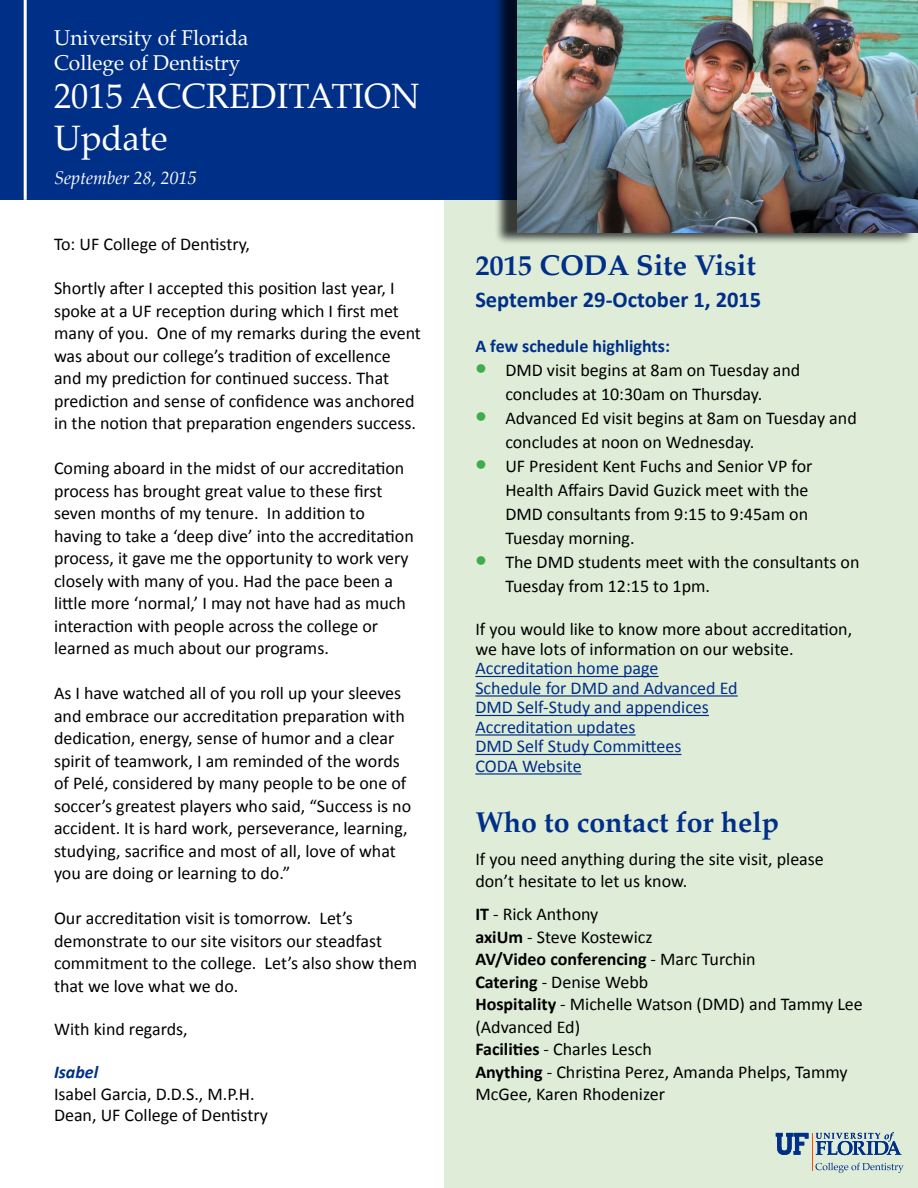
<style>
.page{position:relative;width:918px;height:1188px;background:#fff}
.page>*{position:absolute;margin:0;border:0;box-sizing:border-box;transform-origin:0 0}
.t1{font:34.5px/41.4px "Palatino";color:#fff}
.t2{font:700 28.5px "Palatino";color:#002f87}
.t3{font:700 22.5px "Calibri";color:#002f87}
.t4{font:21px/25.2px "Palatino";color:#fff}
.t5{font:18px/22.5px "Calibri";color:#000}
.t6{font:18px/19.5px "Calibri";color:#002f87}
.t7{font:700 18px "Calibri";color:#002f87}
.t8{font:italic 18px "Palatino";color:#fff}
.t9{font:italic 700 18px "Calibri";color:#002f87}
.s1{color:#41ad49}
.s2{font-weight:700}
</style>
<div class="page">
<div style="left:445px;top:200px;width:473px;height:988px;background:#deecd8"></div>
<div style="left:0;top:0;width:918px;height:200px;background:#002f87"></div>
<hr style="left:812px;top:1133px;width:1px;height:37px;background:#ff4612">
<svg style="left:776px;top:1132px;width:125px;height:23px"></svg>
<svg style="left:815px;top:1163px;width:89px;height:10px"></svg>
<hr style="left:24px;top:0;width:3px;height:200px;background:#fff">
<hr style="left:475px;top:676px;width:184px;height:1px;background:#002f87">
<hr style="left:475px;top:695px;width:263px;height:2px;background:#002f87">
<hr style="left:475px;top:715px;width:234px;height:1px;background:#002f87">
<hr style="left:475px;top:734px;width:161px;height:2px;background:#002f87">
<hr style="left:475px;top:754px;width:206px;height:1px;background:#002f87">
<hr style="left:475px;top:773px;width:107px;height:2px;background:#002f87">
<div style="left:494px;top:0;width:422px;height:245px;background:#000;opacity:.75"></div>
<img style="left:518px;top:0;width:400px;height:232px">
<p class="t4" style="left:54px;top:25px;width:196px">University of Florida<br>College of Dentistry</p>
<h1 class="t1" style="left:54px;top:76px;width:367px">2015 ACCREDITATION<br>Update</h1>
<p class="t8" style="left:54px;top:163px;width:144px">September 28, 2015</p>
<p class="t5" style="left:54px;top:233px;width:198px">To: UF College of Dentistry,</p>
<p class="t5" style="left:54px;top:277px;width:369px">Shortly after I accepted this position last year, I spoke at a UF reception during which I first met many of you. One of my remarks during the event was about our college’s tradition of excellence and my prediction for continued success. That prediction and sense of confidence was anchored in the notion that preparation engenders success.</p>
<p class="t5" style="left:54px;top:457px;width:361px">Coming aboard in the midst of our accreditation process has brought great value to these first seven months of my tenure. In addition to having to take a ‘deep dive’ into the accreditation process, it gave me the opportunity to work very closely with many of you. Had the pace been a little more ‘normal,’ I may not have had as much interaction with people across the college or learned as much about our programs.</p>
<p class="t5" style="left:54px;top:682px;width:359px">As I have watched all of you roll up your sleeves and embrace our accreditation preparation with dedication, energy, sense of humor and a clear spirit of teamwork, I am reminded of the words of Pelé, considered by many people to be one of soccer’s greatest players who said, “Success is no accident. It is hard work, perseverance, learning, studying, sacrifice and most of all, love of what you are doing or learning to do.”</p>
<p class="t5" style="left:54px;top:907px;width:365px">Our accreditation visit is tomorrow. Let’s demonstrate to our site visitors our steadfast commitment to the college. Let’s also show them that we love what we do.</p>
<p class="t5" style="left:54px;top:1018px;width:135px">With kind regards,</p>
<p class="t9" style="left:54px;top:1061px;width:46px">Isabel</p>
<p class="t5" style="left:54px;top:1083px;width:216px;line-height:21.6px">Isabel Garcia, D.D.S., M.P.H.<br>Dean, UF College of Dentistry</p>
<h2 class="t2" style="left:475px;top:241px;width:282px">2015 CODA Site Visit</h2>
<p class="t3" style="left:475px;top:285px;width:288px">September 29-October 1, 2015</p>
<p class="t7" style="left:475px;top:334px;width:196px">A few schedule highlights:</p>
<p class="t5" style="left:475px;top:358px;width:327px;line-height:24px;text-align:center"><span class="s1">●</span> DMD visit begins at 8am on Tuesday and concludes at 10:30am on Thursday.</p>
<p class="t5" style="left:505px;top:406px;width:353px;line-height:24px;text-indent:-30px"><span class="s1">●</span> Advanced Ed visit begins at 8am on Tuesday and concludes at noon on Wednesday.</p>
<p class="t5" style="left:505px;top:454px;width:309px;line-height:24px;text-indent:-30px"><span class="s1">●</span> UF President Kent Fuchs and Senior VP for Health Affairs David Guzick meet with the DMD consultants from 9:15 to 9:45am on Tuesday morning.</p>
<p class="t5" style="left:505px;top:550px;width:356px;line-height:24px;text-indent:-30px"><span class="s1">●</span> The DMD students meet with the consultants on<br>Tuesday from 12:15 to 1pm.</p>
<p class="t5" style="left:475px;top:620px;width:378px;line-height:19.5px">If you would like to know more about accreditation, we have lots of information on our website.</p>
<p class="t6" style="left:475px;top:659px;width:264px">Accreditation home page<br>Schedule for DMD and Advanced Ed<br>DMD Self-Study and appendices<br>Accreditation updates<br>DMD Self Study Committees<br>CODA Website</p>
<h2 class="t2" style="left:475px;top:798px;width:305px">Who to contact for help</h2>
<p class="t5" style="left:475px;top:847px;width:350px">If you need anything during the site visit, please don’t hesitate to let us know.</p>
<p class="t5" style="left:475px;top:903px;width:389px"><span class="s2">IT</span> - Rick Anthony<br><span class="s2">axiUm</span> - Steve Kostewicz<br><span class="s2">AV/Video conferencing</span> - Marc Turchin<br><span class="s2">Catering</span> - Denise Webb<br><span class="s2">Hospitality</span> - Michelle Watson (DMD) and Tammy Lee (Advanced Ed)<br><span class="s2">Facilities</span> - Charles Lesch<br><span class="s2">Anything</span> - Christina Perez, Amanda Phelps, Tammy<br>McGee, Karen Rhodenizer</p>
</div>
